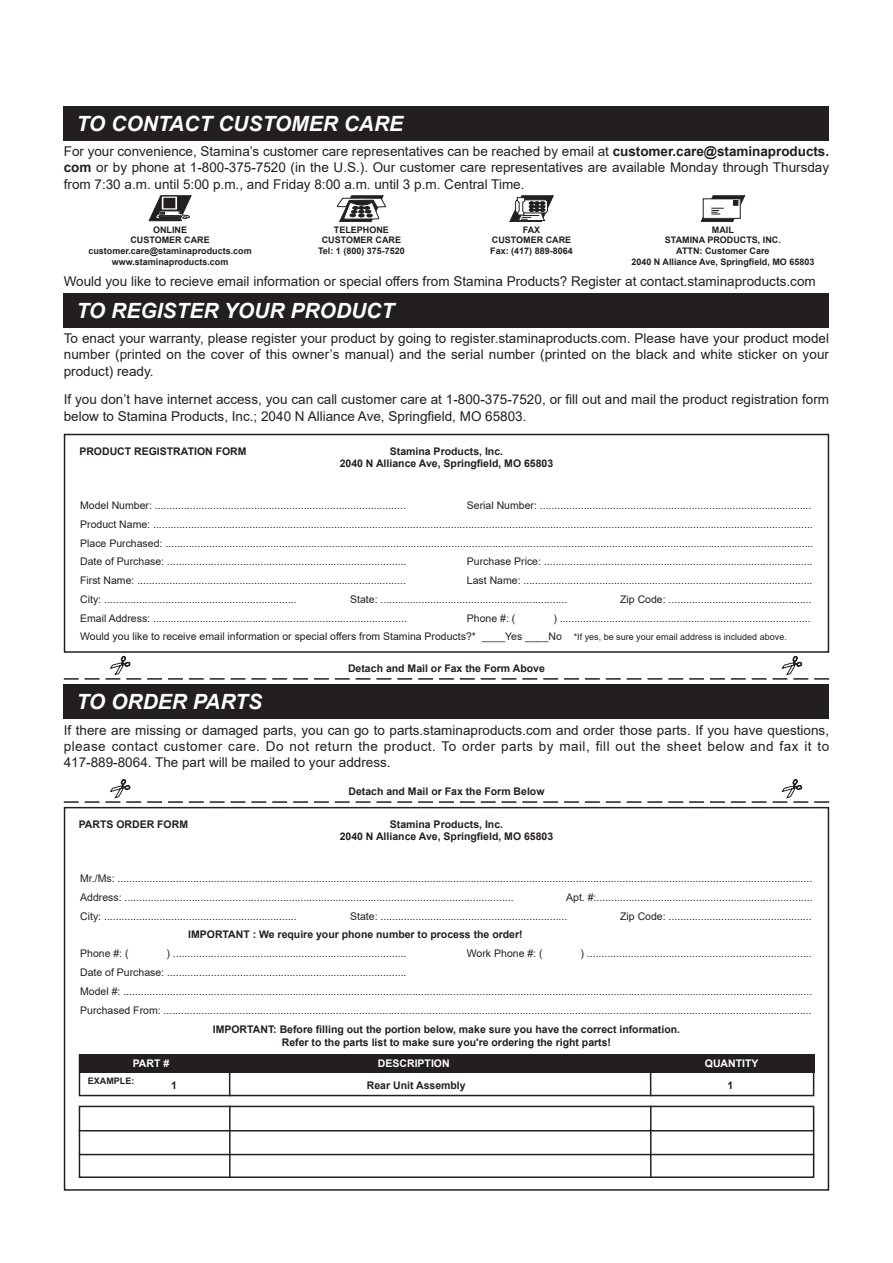
<style>
.page{position:relative;width:893px;height:1263px;background:#fff}
.page>*{position:absolute;margin:0;border:0;box-sizing:border-box;transform-origin:0 0}
.t1{font:italic 700 21px "Arial";color:#fff}
.t2{font:13.5px/16.2px "Arial";color:#231f20;text-align:justify}
.t3{font:10.5px/18.8px "Arial";color:#231f20}
.t4{font:700 10.5px/12.6px "Arial";color:#231f20;text-align:center}
.t5{font:700 10.5px "Arial";color:#fff}
.t6{font:700 9px/10.8px "Arial";color:#231f20;text-align:center}
.s1{font-weight:700}
.s2{font-size:9px}
</style>
<div class="page">
<div style="left:64px;top:434px;width:765px;height:219px;border:2px solid #231f20"></div>
<div style="left:64px;top:807px;width:765px;height:384px;border:2px solid #231f20"></div>
<div style="left:64px;top:106px;width:765px;height:34px;background:#231f20"></div>
<div style="left:64px;top:293px;width:765px;height:34px;background:#231f20"></div>
<svg style="left:337px;top:196px;width:49px;height:26px"></svg>
<svg style="left:509px;top:196px;width:45px;height:26px"></svg>
<svg style="left:701px;top:196px;width:44px;height:26px"></svg>
<svg style="left:149px;top:195px;width:42px;height:26px"></svg>
<div style="left:64px;top:685px;width:765px;height:34px;background:#231f20"></div>
<svg style="left:64px;top:655px;width:765px;height:25px"></svg>
<svg style="left:64px;top:779px;width:765px;height:24px"></svg>
<div style="left:79px;top:1106px;width:735px;height:72px;border:2px solid #231f20"></div>
<div style="left:79px;top:1054px;width:735px;height:42px;border:2px solid #231f20"></div>
<div style="left:79px;top:1054px;width:735px;height:19px;background:#231f20"></div>
<hr style="left:229px;top:1106px;width:2px;height:72px;background:#231f20">
<svg style="left:229px;top:1073px;width:1px;height:23px"></svg>
<hr style="left:650px;top:1106px;width:1px;height:72px;background:#231f20">
<svg style="left:650px;top:1073px;width:1px;height:23px"></svg>
<hr style="left:79px;top:1130px;width:735px;height:1px;background:#231f20">
<hr style="left:79px;top:1154px;width:735px;height:1px;background:#231f20">
<h1 class="t1" style="left:77px;top:109px;width:328px">TO CONTACT CUSTOMER CARE</h1>
<p class="t2" style="left:64px;top:143px;width:767px">For your convenience, Stamina’s customer care representatives can be reached by email at <span class="s1">customer.care@staminaproducts. com</span> or by phone at 1-800-375-7520 (in the U.S.). Our customer care representatives are available Monday through Thursday from 7:30 a.m. until 5:00 p.m., and Friday 8:00 a.m. until 3 p.m. Central Time.</p>
<p class="t6" style="left:88px;top:224px;width:165px">ONLINE<br>CUSTOMER CARE customer.care@staminaproducts.com www.staminaproducts.com</p>
<p class="t6" style="left:318px;top:224px;width:88px">TELEPHONE<br>CUSTOMER CARE<br>Tel: 1 (800) 375-7520</p>
<p class="t6" style="left:490px;top:224px;width:84px">FAX<br>CUSTOMER CARE<br>Fax: (417) 889-8064</p>
<p class="t6" style="left:631px;top:224px;width:185px">MAIL<br>STAMINA PRODUCTS, INC.<br>ATTN: Customer Care<br>2040 N Alliance Ave, Springfield, MO 65803</p>
<p class="t2" style="left:64px;top:273px;width:753px">Would you like to recieve email information or special offers from Stamina Products? Register at contact.staminaproducts.com</p>
<h1 class="t1" style="left:77px;top:297px;width:319px">TO REGISTER YOUR PRODUCT</h1>
<p class="t2" style="left:64px;top:330px;width:767px">To enact your warranty, please register your product by going to register.staminaproducts.com. Please have your product model number (printed on the cover of this owner’s manual) and the serial number (printed on the black and white sticker on your product) ready.</p>
<p class="t2" style="left:64px;top:392px;width:767px">If you don’t have internet access, you can call customer care at 1-800-375-7520, or fill out and mail the product registration form below to Stamina Products, Inc.; 2040 N Alliance Ave, Springfield, MO 65803.</p>
<p class="t4" style="left:79px;top:445px;width:169px">PRODUCT REGISTRATION FORM</p>
<p class="t4" style="left:340px;top:445px;width:215px">Stamina Products, Inc.<br>2040 N Alliance Ave, Springfield, MO 65803</p>
<p class="t3" style="left:80px;top:496px;width:735px;text-indent:387px">Serial Number: .............................................................................................<br>Product Name: ..................................................................................................................................................................................................................................<br>Place Purchased: ..............................................................................................................................................................................................................................<br>Date of Purchase: ..................................................................................</p>
<p class="t3" style="left:80px;top:496px;width:327px">Model Number: ......................................................................................</p>
<p class="t3" style="left:467px;top:552px;width:347px">Purchase Price: ............................................................................................</p>
<p class="t3" style="left:80px;top:571px;width:327px">First Name: ............................................................................................</p>
<p class="t3" style="left:467px;top:571px;width:347px">Last Name: ...................................................................................................</p>
<p class="t3" style="left:80px;top:590px;width:218px">City: ..................................................................</p>
<p class="t3" style="left:350px;top:590px;width:219px">State: ................................................................</p>
<p class="t3" style="left:620px;top:590px;width:193px">Zip Code: .................................................</p>
<p class="t3" style="left:80px;top:608px;width:328px">Email Address: .......................................................................................</p>
<p class="t3" style="left:467px;top:608px;width:50px">Phone #: (</p>
<p class="t3" style="left:80px;top:608px;width:732px;text-indent:473px">) ......................................................................................<br>Would you like to receive email information or special offers from Stamina Products?* ____Yes ____No <span class="s2">*If yes, be sure your email address is included above.</span></p>
<h1 class="t1" style="left:77px;top:688px;width:187px">TO ORDER PARTS</h1>
<p class="t4" style="left:348px;top:662px;width:198px">Detach and Mail or Fax the Form Above</p>
<p class="t2" style="left:64px;top:721px;width:767px">If there are missing or damaged parts, you can go to parts.staminaproducts.com and order those parts. If you have questions, please contact customer care. Do not return the product. To order parts by mail, fill out the sheet below and fax it to 417-889-8064. The part will be mailed to your address.</p>
<p class="t4" style="left:79px;top:818px;width:111px">PARTS ORDER FORM</p>
<p class="t4" style="left:348px;top:785px;width:198px">Detach and Mail or Fax the Form Below</p>
<p class="t4" style="left:340px;top:818px;width:215px">Stamina Products, Inc.<br>2040 N Alliance Ave, Springfield, MO 65803</p>
<p class="t3" style="left:80px;top:869px;width:734px">Mr./Ms: ..............................................................................................................................................................................................................................................<br>Address: .....................................................................................................................................</p>
<p class="t3" style="left:566px;top:888px;width:248px">Apt. #:..........................................................................</p>
<p class="t3" style="left:80px;top:906px;width:218px">City: ..................................................................</p>
<p class="t3" style="left:350px;top:906px;width:219px">State: ................................................................</p>
<p class="t3" style="left:620px;top:906px;width:193px">Zip Code: .................................................</p>
<p class="t4" style="left:188px;top:929px;width:336px">IMPORTANT : We require your phone number to process the order!</p>
<p class="t3" style="left:80px;top:944px;width:50px">Phone #: (</p>
<p class="t3" style="left:167px;top:944px;width:241px">) ................................................................................</p>
<p class="t3" style="left:467px;top:944px;width:77px">Work Phone #: (</p>
<p class="t3" style="left:581px;top:944px;width:233px">) .............................................................................</p>
<p class="t3" style="left:80px;top:963px;width:734px">Date of Purchase: ..................................................................................<br>Model #: ............................................................................................................................................................................................................................................<br>Purchased From: ..............................................................................................................................................................................................................................</p>
<p class="t4" style="left:213px;top:1023px;width:469px">IMPORTANT: Before filling out the portion below, make sure you have the correct information.<br>Refer to the parts list to make sure you're ordering the right parts!</p>
<p class="t5" style="left:133px;top:1056px;width:38px">PART #</p>
<p class="t5" style="left:378px;top:1056px;width:73px">DESCRIPTION</p>
<p class="t5" style="left:705px;top:1056px;width:55px">QUANTITY</p>
<p class="t4" style="left:171px;top:1079px;width:7px">1</p>
<p class="t4" style="left:367px;top:1079px;width:100px">Rear Unit Assembly</p>
<p class="t4" style="left:727px;top:1079px;width:7px">1</p>
<p class="t6" style="left:88px;top:1075px;width:48px">EXAMPLE:</p>
</div>
